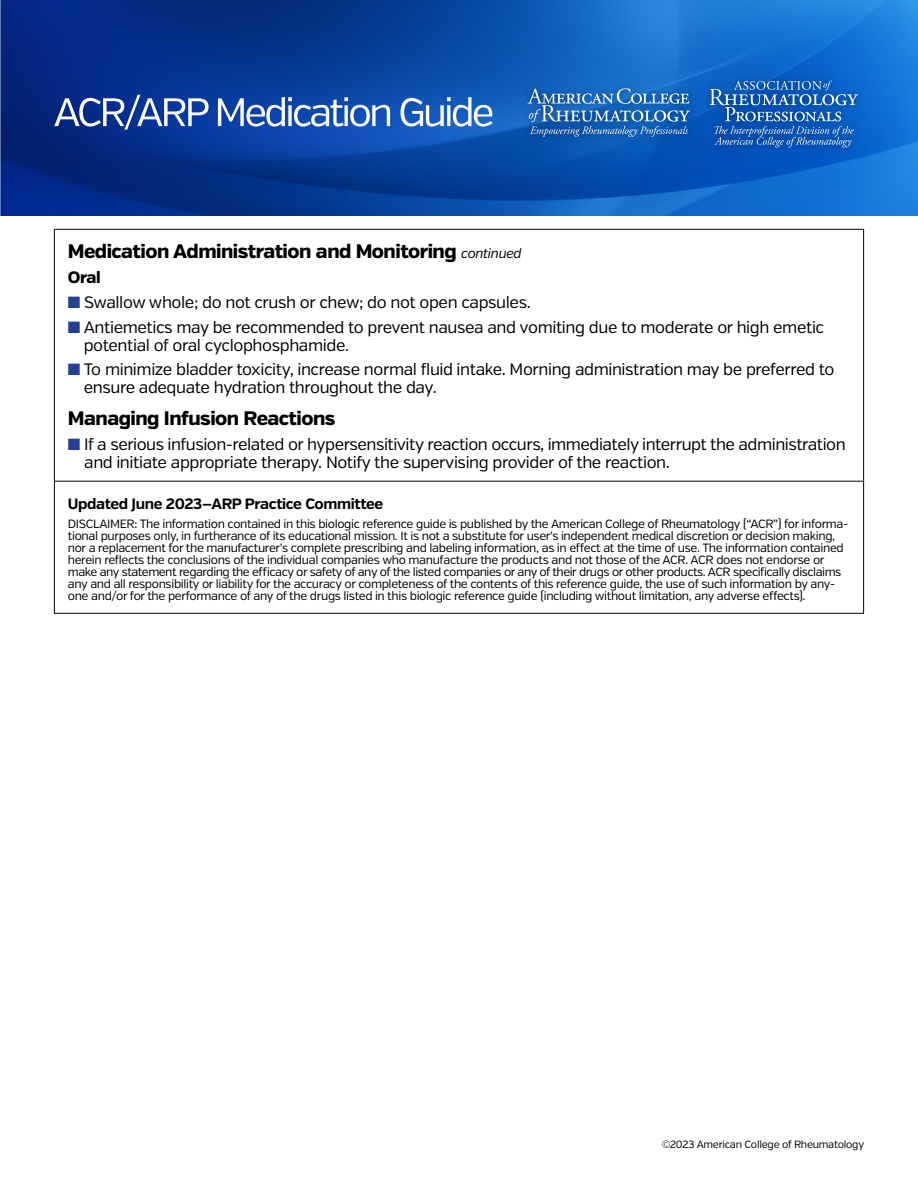
<style>
.page{position:relative;width:918px;height:1188px;background:#fff}
.page>*{position:absolute;margin:0;border:0;box-sizing:border-box;transform-origin:0 0}
.t1{font:800 19.5px "Verb";letter-spacing:-.025em;color:#000}
.t2{font:16.5px/18px "Verb";letter-spacing:-.025em;color:#000}
.t3{font:800 16.5px "Verb";color:#000}
.t4{font:700 15px "Verb";letter-spacing:-.025em;color:#000}
.t5{font:12px/12px "Verb";letter-spacing:-.03em;color:#000}
.t6{font:10.5px "Verb";letter-spacing:-.025em;color:#000}
.s1{font-weight:400;font-style:italic;font-size:13.5px}
.s2{color:#25408f}
</style>
<div class="page">
<img style="left:0;top:0;width:918px;height:216px">
<img style="left:516px;top:69px;width:353px;height:90px">
<svg style="left:528px;top:88px;width:162px;height:49px;background:#3977be"></svg>
<svg style="left:710px;top:81px;width:148px;height:67px;background:#2c6dbe"></svg>
<svg style="left:54px;top:95px;width:155px;height:35px"></svg>
<svg style="left:218px;top:97px;width:172px;height:30px"></svg>
<svg style="left:401px;top:97px;width:91px;height:30px"></svg>
<hr style="left:54px;top:229px;width:810px;height:1px;background:#000">
<hr style="left:54px;top:230px;width:1px;height:251px;background:#000">
<hr style="left:863px;top:230px;width:1px;height:251px;background:#000">
<hr style="left:54px;top:481px;width:810px;height:1px;background:#000">
<hr style="left:54px;top:482px;width:1px;height:131px;background:#000">
<hr style="left:863px;top:482px;width:1px;height:131px;background:#000">
<hr style="left:54px;top:613px;width:810px;height:1px;background:#000">
<h1 class="t1" style="left:68px;top:240px;width:455px">Medication Administration and Monitoring <span class="s1">continued</span></h1>
<h2 class="t3" style="left:68px;top:267px;width:34px">Oral</h2>
<h2 class="t2" style="left:68px;top:293px;width:464px"><span class="s2">■</span> Swallow whole; do not crush or chew; do not open capsules.</h2>
<h2 class="t2" style="left:84px;top:318px;width:742px;text-indent:-16px"><span class="s2">■</span> Antiemetics may be recommended to prevent nausea and vomiting due to moderate or high emetic potential of oral cyclophosphamide.</h2>
<h2 class="t2" style="left:84px;top:361px;width:752px;text-indent:-16px"><span class="s2">■</span> To minimize bladder toxicity, increase normal fluid intake. Morning administration may be preferred to ensure adequate hydration throughout the day.</h2>
<h1 class="t1" style="left:68px;top:406px;width:269px">Managing Infusion Reactions</h1>
<h2 class="t2" style="left:84px;top:435px;width:763px;text-indent:-16px"><span class="s2">■</span> If a serious infusion-related or hypersensitivity reaction occurs, immediately interrupt the administration and initiate appropriate therapy. Notify the supervising provider of the reaction.</h2>
<p class="t4" style="left:68px;top:495px;width:317px">Updated June 2023—ARP Practice Committee</p>
<p class="t5" style="left:68px;top:518px;width:782px">DISCLAIMER: The information contained in this biologic reference guide is published by the American College of Rheumatology (“ACR”) for informa&shy;tional purposes only, in furtherance of its educational mission. It is not a substitute for user’s independent medical discretion or decision making, nor a replacement for the manufacturer’s complete prescribing and labeling information, as in effect at the time of use. The information contained herein reflects the conclusions of the individual companies who manufacture the products and not those of the ACR. ACR does not endorse or make any statement regarding the efficacy or safety of any of the listed companies or any of their drugs or other products. ACR specifically disclaims any and all responsibility or liability for the accuracy or completeness of the contents of this reference guide, the use of such information by any&shy;one and/or for the performance of any of the drugs listed in this biologic reference guide (including without limitation, any adverse effects).</p>
<p class="t6" style="left:662px;top:1138px;width:204px">©2023 American College of Rheumatology</p>
</div>
